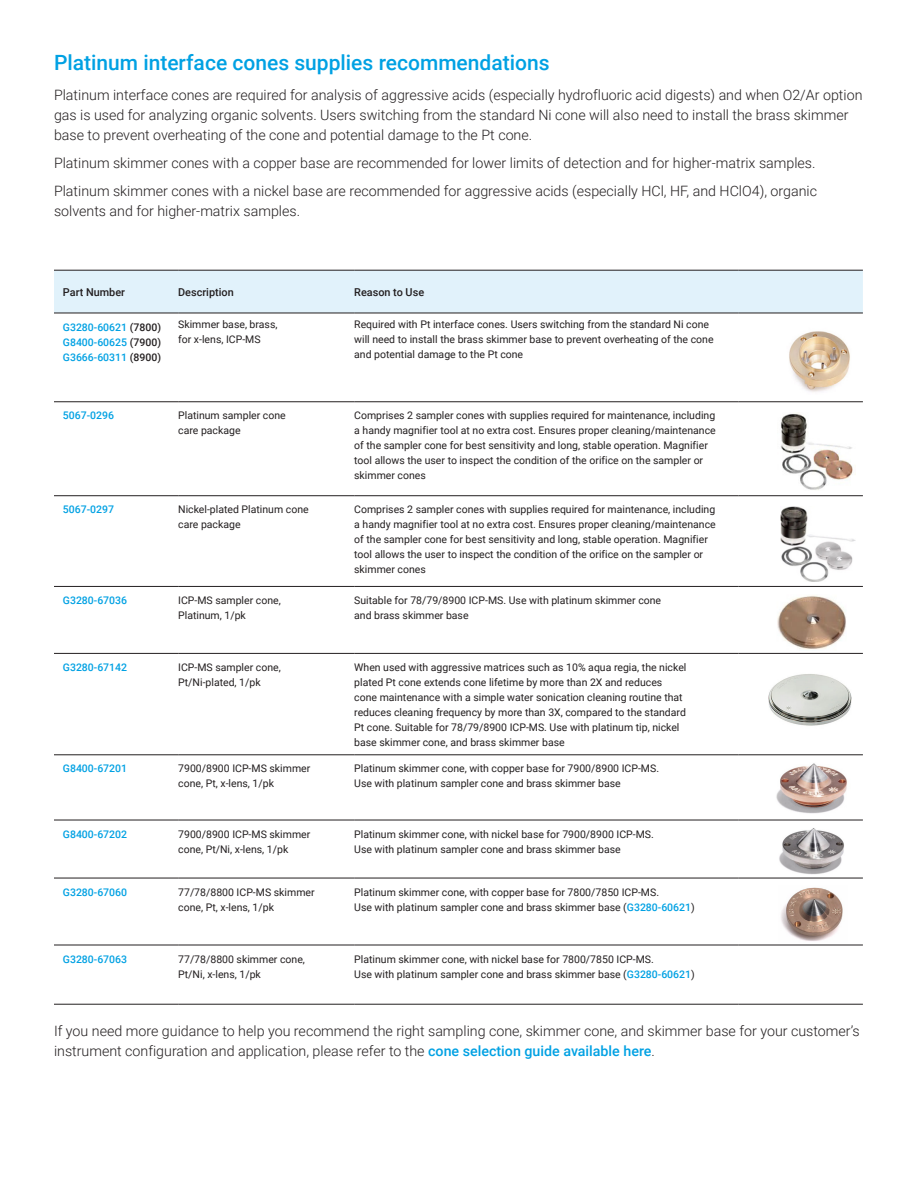
<style>
.page{position:relative;width:918px;height:1188px;background:#fff}
.page>*{position:absolute;margin:0;border:0;box-sizing:border-box;transform-origin:0 0}
.DATA_subhead_large_b{font:500 21px "Roboto";color:#00a1e3}
.DATA_subhead_large_b-2{font:300 14.25px/20.2px "Roboto";color:#231f20}
.DATA_table_text_head{font:500 10.8px "Roboto";color:#231f20}
.DATA_table_text{font:10.5px/15px "Roboto";color:#231f20}
.DATA_table_text-2{font:500 10.5px "Roboto";color:#00a1e3}
.s1{color:#231f20}
.s2{font-weight:500;color:#00a1e3}
</style>
<div class="page">
<div style="left:54px;top:271px;width:809px;height:42px;background:#e1f2fb"></div>
<svg style="left:178px;top:401px;width:685px;height:1px"></svg>
<hr style="left:54px;top:755px;width:124px;height:1px;background:#231f20">
<hr style="left:178px;top:755px;width:176px;height:1px;background:#231f20">
<hr style="left:354px;top:755px;width:385px;height:1px;background:#231f20">
<hr style="left:739px;top:755px;width:124px;height:1px;background:#231f20">
<hr style="left:54px;top:820px;width:124px;height:1px;background:#231f20">
<hr style="left:178px;top:820px;width:176px;height:1px;background:#231f20">
<hr style="left:354px;top:820px;width:385px;height:1px;background:#231f20">
<hr style="left:739px;top:820px;width:124px;height:1px;background:#231f20">
<hr style="left:54px;top:878px;width:124px;height:1px;background:#231f20">
<hr style="left:178px;top:878px;width:176px;height:1px;background:#231f20">
<hr style="left:354px;top:878px;width:385px;height:1px;background:#231f20">
<hr style="left:739px;top:878px;width:124px;height:1px;background:#231f20">
<hr style="left:54px;top:945px;width:124px;height:1px;background:#231f20">
<hr style="left:178px;top:945px;width:176px;height:1px;background:#231f20">
<hr style="left:354px;top:945px;width:385px;height:1px;background:#231f20">
<hr style="left:739px;top:945px;width:124px;height:1px;background:#231f20">
<hr style="left:54px;top:1004px;width:124px;height:1px;background:#231f20">
<hr style="left:178px;top:1004px;width:176px;height:1px;background:#231f20">
<hr style="left:354px;top:1004px;width:385px;height:1px;background:#231f20">
<hr style="left:739px;top:1004px;width:124px;height:1px;background:#231f20">
<hr style="left:54px;top:270px;width:124px;height:1px;background:#231f20">
<hr style="left:178px;top:270px;width:176px;height:1px;background:#231f20">
<hr style="left:354px;top:270px;width:385px;height:1px;background:#231f20">
<hr style="left:739px;top:270px;width:124px;height:1px;background:#231f20">
<hr style="left:54px;top:313px;width:124px;height:1px;background:#231f20">
<hr style="left:178px;top:313px;width:176px;height:1px;background:#231f20">
<hr style="left:354px;top:313px;width:385px;height:1px;background:#231f20">
<hr style="left:739px;top:313px;width:124px;height:1px;background:#231f20">
<hr style="left:54px;top:402px;width:124px;height:1px;background:#231f20">
<hr style="left:54px;top:495px;width:124px;height:1px;background:#231f20">
<hr style="left:178px;top:495px;width:176px;height:1px;background:#231f20">
<hr style="left:354px;top:495px;width:385px;height:1px;background:#231f20">
<hr style="left:739px;top:495px;width:124px;height:1px;background:#231f20">
<hr style="left:54px;top:586px;width:124px;height:1px;background:#231f20">
<hr style="left:178px;top:586px;width:176px;height:1px;background:#231f20">
<hr style="left:354px;top:586px;width:385px;height:1px;background:#231f20">
<hr style="left:739px;top:586px;width:124px;height:1px;background:#231f20">
<hr style="left:54px;top:653px;width:124px;height:1px;background:#231f20">
<hr style="left:178px;top:653px;width:176px;height:1px;background:#231f20">
<hr style="left:354px;top:653px;width:385px;height:1px;background:#231f20">
<hr style="left:739px;top:653px;width:124px;height:1px;background:#231f20">
<hr style="left:178px;top:402px;width:176px;height:1px;background:#231f20">
<hr style="left:354px;top:402px;width:385px;height:1px;background:#231f20">
<hr style="left:739px;top:402px;width:124px;height:1px;background:#231f20">
<img style="left:789px;top:331px;width:61px;height:61px">
<img style="left:780px;top:414px;width:73px;height:76px">
<img style="left:780px;top:506px;width:75px;height:75px">
<img style="left:777px;top:595px;width:69px;height:55px">
<img style="left:768px;top:674px;width:84px;height:52px">
<img style="left:776px;top:763px;width:71px;height:51px">
<img style="left:779px;top:828px;width:65px;height:47px">
<img style="left:781px;top:887px;width:62px;height:54px">
<p class="DATA_subhead_large_b" style="left:54px;top:48px;width:497px">Platinum interface cones supplies recommendations</p>
<p class="DATA_subhead_large_b-2" style="left:54px;top:84px;width:810px">Platinum interface cones are required for analysis of aggressive acids (especially hydrofluoric acid digests) and when O2/Ar option gas is used for analyzing organic solvents. Users switching from the standard Ni cone will also need to install the brass skimmer base to prevent overheating of the cone and potential damage to the Pt cone.</p>
<p class="DATA_subhead_large_b-2" style="left:54px;top:152px;width:763px">Platinum skimmer cones with a copper base are recommended for lower limits of detection and for higher-matrix samples.</p>
<p class="DATA_subhead_large_b-2" style="left:54px;top:180px;width:765px">Platinum skimmer cones with a nickel base are recommended for aggressive acids (especially HCl, HF, and HClO4), organic solvents and for higher-matrix samples.</p>
<p class="DATA_table_text_head" style="left:63px;top:284px;width:64px">Part Number</p>
<p class="DATA_table_text_head" style="left:178px;top:284px;width:57px">Description</p>
<p class="DATA_table_text_head" style="left:354px;top:284px;width:71px">Reason to Use</p>
<p class="DATA_table_text-2" style="left:63px;top:319px;width:100px">G3280-60621 <span class="s1">(7800)</span></p>
<p class="DATA_table_text-2" style="left:63px;top:334px;width:100px">G8400-60625 <span class="s1">(7900)</span></p>
<p class="DATA_table_text-2" style="left:63px;top:349px;width:100px">G3666-60311 <span class="s1">(8900)</span></p>
<p class="DATA_table_text" style="left:178px;top:316px;width:101px">Skimmer base, brass, for x-lens, ICP-MS</p>
<p class="DATA_table_text" style="left:354px;top:316px;width:361px">Required with Pt interface cones. Users switching from the standard Ni cone will need to install the brass skimmer base to prevent overheating of the cone and potential damage to the Pt cone</p>
<p class="DATA_table_text-2" style="left:63px;top:408px;width:53px">5067-0296</p>
<p class="DATA_table_text" style="left:178px;top:408px;width:109px">Platinum sampler cone care package</p>
<p class="DATA_table_text" style="left:354px;top:408px;width:363px">Comprises 2 sampler cones with supplies required for maintenance, including a handy magnifier tool at no extra cost. Ensures proper cleaning/maintenance of the sampler cone for best sensitivity and long, stable operation. Magnifier tool allows the user to inspect the condition of the orifice on the sampler or skimmer cones</p>
<p class="DATA_table_text-2" style="left:63px;top:502px;width:53px">5067-0297</p>
<p class="DATA_table_text" style="left:178px;top:502px;width:132px">Nickel-plated Platinum cone care package</p>
<p class="DATA_table_text" style="left:354px;top:502px;width:363px">Comprises 2 sampler cones with supplies required for maintenance, including a handy magnifier tool at no extra cost. Ensures proper cleaning/maintenance of the sampler cone for best sensitivity and long, stable operation. Magnifier tool allows the user to inspect the condition of the orifice on the sampler or skimmer cones</p>
<p class="DATA_table_text-2" style="left:63px;top:593px;width:66px">G3280-67036</p>
<p class="DATA_table_text" style="left:178px;top:592px;width:104px">ICP-MS sampler cone,<br>Platinum, 1/pk</p>
<p class="DATA_table_text" style="left:354px;top:592px;width:308px">Suitable for 78/79/8900 ICP-MS. Use with platinum skimmer cone</p>
<p class="DATA_table_text" style="left:354px;top:607px;width:116px">and brass skimmer base</p>
<p class="DATA_table_text-2" style="left:63px;top:660px;width:66px">G3280-67142</p>
<p class="DATA_table_text" style="left:178px;top:659px;width:104px">ICP-MS sampler cone,<br>Pt/Ni-plated, 1/pk</p>
<p class="DATA_table_text" style="left:354px;top:659px;width:334px">When used with aggressive matrices such as 10% aqua regia, the nickel</p>
<p class="DATA_table_text" style="left:354px;top:674px;width:310px">plated Pt cone extends cone lifetime by more than 2X and reduces</p>
<p class="DATA_table_text" style="left:354px;top:689px;width:330px">cone maintenance with a simple water sonication cleaning routine that</p>
<p class="DATA_table_text" style="left:354px;top:704px;width:333px">reduces cleaning frequency by more than 3X, compared to the standard</p>
<p class="DATA_table_text" style="left:354px;top:719px;width:327px">Pt cone. Suitable for 78/79/8900 ICP-MS. Use with platinum tip, nickel</p>
<p class="DATA_table_text" style="left:354px;top:734px;width:212px">base skimmer cone, and brass skimmer base</p>
<p class="DATA_table_text-2" style="left:63px;top:761px;width:66px">G8400-67201</p>
<p class="DATA_table_text" style="left:178px;top:761px;width:134px">7900/8900 ICP-MS skimmer cone, Pt, x-lens, 1/pk</p>
<p class="DATA_table_text" style="left:354px;top:761px;width:306px">Platinum skimmer cone, with copper base for 7900/8900 ICP-MS.</p>
<p class="DATA_table_text" style="left:354px;top:776px;width:268px">Use with platinum sampler cone and brass skimmer base</p>
<p class="DATA_table_text-2" style="left:63px;top:827px;width:66px">G8400-67202</p>
<p class="DATA_table_text" style="left:178px;top:826px;width:134px">7900/8900 ICP-MS skimmer</p>
<p class="DATA_table_text" style="left:178px;top:841px;width:112px">cone, Pt/Ni, x-lens, 1/pk</p>
<p class="DATA_table_text" style="left:354px;top:826px;width:301px">Platinum skimmer cone, with nickel base for 7900/8900 ICP-MS.</p>
<p class="DATA_table_text" style="left:354px;top:841px;width:268px">Use with platinum sampler cone and brass skimmer base</p>
<p class="DATA_table_text-2" style="left:63px;top:885px;width:66px">G3280-67060</p>
<p class="DATA_table_text" style="left:178px;top:884px;width:138px">77/78/8800 ICP-MS skimmer cone, Pt, x-lens, 1/pk</p>
<p class="DATA_table_text" style="left:354px;top:884px;width:306px">Platinum skimmer cone, with copper base for 7800/7850 ICP-MS.</p>
<p class="DATA_table_text" style="left:354px;top:899px;width:342px">Use with platinum sampler cone and brass skimmer base (<span class="s2">G3280-60621</span>)</p>
<p class="DATA_table_text-2" style="left:63px;top:952px;width:66px">G3280-67063</p>
<p class="DATA_table_text" style="left:178px;top:951px;width:128px">77/78/8800 skimmer cone,<br>Pt/Ni, x-lens, 1/pk</p>
<p class="DATA_table_text" style="left:354px;top:951px;width:301px">Platinum skimmer cone, with nickel base for 7800/7850 ICP-MS.</p>
<p class="DATA_table_text" style="left:354px;top:966px;width:342px">Use with platinum sampler cone and brass skimmer base (<span class="s2">G3280-60621</span>)</p>
<p class="DATA_subhead_large_b-2" style="left:54px;top:1020px;width:807px">If you need more guidance to help you recommend the right sampling cone, skimmer cone, and skimmer base for your customer’s instrument configuration and application, please refer to the <span class="s2">cone selection guide available here</span>.</p>
</div>
